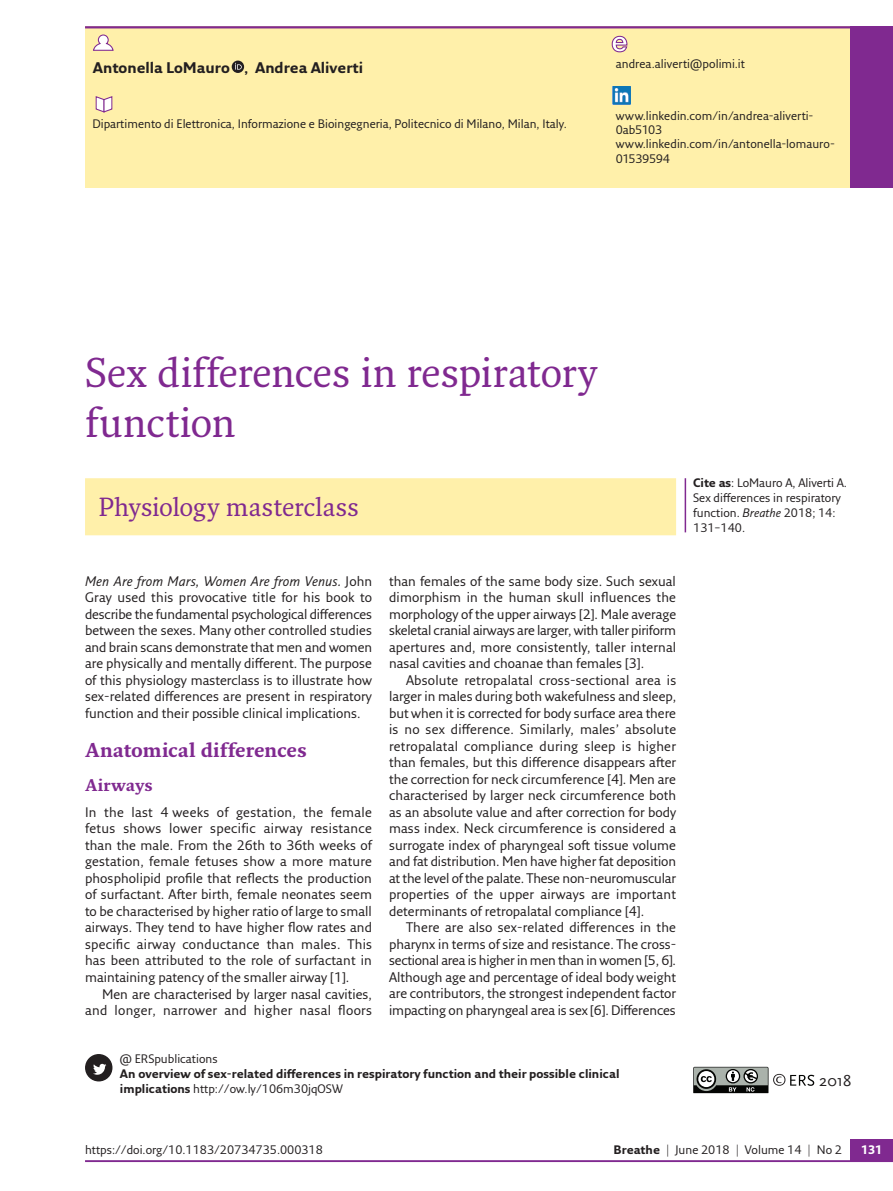
<style>
.page{position:relative;width:893px;height:1191px;background:#fff}
.page>*{position:absolute;margin:0;border:0;box-sizing:border-box;transform-origin:0 0}
.t1{font:40.5px/49.5px "Fresco Std";letter-spacing:-.005em;color:#802990}
.t2{font:25.5px "Fresco Std";letter-spacing:-.005em;color:#802990}
.t3{font:700 19.5px "Fresco Std";letter-spacing:-.005em;color:#802990}
.t4{font:700 16.5px "Fresco Std";letter-spacing:.015em;color:#802990}
.t5{font:16.5px "Scala Sans";color:#231f20}
.t6{font:700 15px "Fresco Sans Pro";color:#231f20}
.t7{font:13.5px/16.5px "Fresco Sans Pro";color:#231f20;text-align:justify}
.t8{font:12px/15px "Fresco Sans Pro";color:#231f20}
.t9{font:700 12px/15px "Fresco Sans Pro";color:#231f20}
.t10{font:700 12px "Fresco Sans Pro";color:#fff}
.s1{font-weight:700}
.s2{font-style:italic}
.s3{font-weight:400}
</style>
<div class="page">
<hr style="left:85px;top:1160px;width:808px;height:2px;background:#802990">
<div style="left:850px;top:1138px;width:43px;height:23px;background:#802990"></div>
<div style="left:85px;top:26px;width:808px;height:162px;background:#fff0aa"></div>
<hr style="left:85px;top:26px;width:808px;height:2px;background:#802990">
<div style="left:850px;top:26px;width:43px;height:162px;background:#802990"></div>
<svg style="left:95px;top:96px;width:18px;height:17px"></svg>
<svg style="left:93px;top:34px;width:21px;height:17px"></svg>
<svg style="left:611px;top:35px;width:17px;height:18px"></svg>
<svg style="left:693px;top:1066px;width:121px;height:27px"></svg>
<img style="left:613px;top:86px;width:18px;height:18px">
<hr style="left:685px;top:478px;width:1px;height:54px;background:#802990">
<div style="left:232px;top:61px;width:12px;height:12px;background:#231f20;border-radius:50%"></div>
<svg style="left:235px;top:63px;width:7px;height:7px"></svg>
<div style="left:86px;top:1054px;width:26px;height:26px;background:#231f20;border-radius:50%"></div>
<div style="left:85px;top:1054px;width:27px;height:27px;border:2px solid #231f20;border-radius:50%"></div>
<div style="left:87px;top:1056px;width:23px;height:23px;background:#231f20;border-radius:50%"></div>
<svg style="left:93px;top:1063px;width:13px;height:11px"></svg>
<div style="left:85px;top:478px;width:591px;height:57px;background:#fff0aa"></div>
<p class="t6" style="left:93px;top:58px;width:138px">Antonella LoMauro</p>
<p class="t8" style="left:616px;top:56px;width:131px">andrea.aliverti@polimi.it</p>
<p class="t6" style="left:244px;top:58px;width:120px">, Andrea Aliverti</p>
<p class="t8" style="left:92px;top:116px;width:476px">Dipartimento di Elettronica, Informazione e Bioingegneria, Politecnico di Milano, Milan, Italy.</p>
<p class="t8" style="left:616px;top:108px;width:221px;line-height:14.4px">www.linkedin.com/in/andrea-aliverti-<br>0ab5103 www.linkedin.com/in/antonella-lomauro-<br>01539594</p>
<h1 class="t1" style="left:85px;top:347px;width:514px">Sex differences in respiratory function</h1>
<h2 class="t2" style="left:99px;top:491px;width:262px">Physiology masterclass</h2>
<p class="t8" style="left:693px;top:475px;width:155px"><span class="s1">Cite as</span>: LoMauro A, Aliverti A.<br>Sex differences in respiratory function. <span class="s2">Breathe</span> 2018; 14:<br>131–140.</p>
<p class="t7" style="left:85px;top:572px;width:289px"><span class="s2">Men Are from Mars, Women Are from Venus.</span> John Gray used this provocative title for his book to describe the fundamental psychological differences between the sexes. Many other controlled studies and brain scans demonstrate that men and women are physically and mentally different. The purpose of this physiology masterclass is to illustrate how sex-related differences are present in respiratory function and their possible clinical implications.</p>
<h3 class="t3" style="left:85px;top:737px;width:223px">Anatomical differences</h3>
<p class="t4" style="left:85px;top:775px;width:69px">Airways</p>
<p class="t7" style="left:85px;top:803px;width:289px">In the last 4 weeks of gestation, the female fetus shows lower specific airway resistance than the male. From the 26th to 36th weeks of gestation, female fetuses show a more mature phospholipid profile that reflects the production of surfactant. After birth, female neonates seem to be characterised by higher ratio of large to small airways. They tend to have higher flow rates and specific airway conductance than males. This has been attributed to the role of surfactant in maintaining patency of the smaller airway [1].</p>
<p class="t7" style="left:85px;top:985px;width:288px;text-align:right">Men are characterised by larger nasal cavities, and longer, narrower and higher nasal floors</p>
<p class="t7" style="left:389px;top:572px;width:289px">than females of the same body size. Such sexual dimorphism in the human skull influences the morphology of the upper airways [2]. Male average skeletal cranial airways are larger, with taller piriform apertures and, more consistently, taller internal nasal cavities and choanae than females [3].</p>
<p class="t7" style="left:389px;top:671px;width:289px;text-indent:17px">Absolute retropalatal cross-sectional area is larger in males during both wakefulness and sleep, but when it is corrected for body surface area there is no sex difference. Similarly, males’ absolute retropalatal compliance during sleep is higher than females, but this difference disappears after the correction for neck circumference [4]. Men are characterised by larger neck circumference both as an absolute value and after correction for body mass index. Neck circumference is considered a surrogate index of pharyngeal soft tissue volume and fat distribution. Men have higher fat deposition at the level of the palate. These non-neuromuscular properties of the upper airways are important determinants of retropalatal compliance [4].</p>
<p class="t7" style="left:389px;top:919px;width:289px;text-indent:17px">There are also sex-related differences in the pharynx in terms of size and resistance. The cross&shy;sectional area is higher in men than in women [5, 6].<br>Although age and percentage of ideal body weight are contributors, the strongest independent factor impacting on pharyngeal area is sex [6]. Differences</p>
<p class="t8" style="left:120px;top:1051px;width:99px">@ ERSpublications</p>
<p class="t9" style="left:120px;top:1066px;width:501px">An overview of sex-related differences in respiratory function and their possible clinical implications <span class="s3">http://ow.ly/106m30jqOSW</span></p>
<p class="t5" style="left:819px;top:1071px;width:34px">2018</p>
<p class="t8" style="left:85px;top:1142px;width:239px">https://doi.org/10.1183/20734735.000318</p>
<p class="t8" style="left:614px;top:1142px;width:230px"><span class="s1">Breathe</span> | June 2018 | Volume 14 | No 2</p>
<p class="t10" style="left:861px;top:1142px;width:23px">131</p>
</div>
